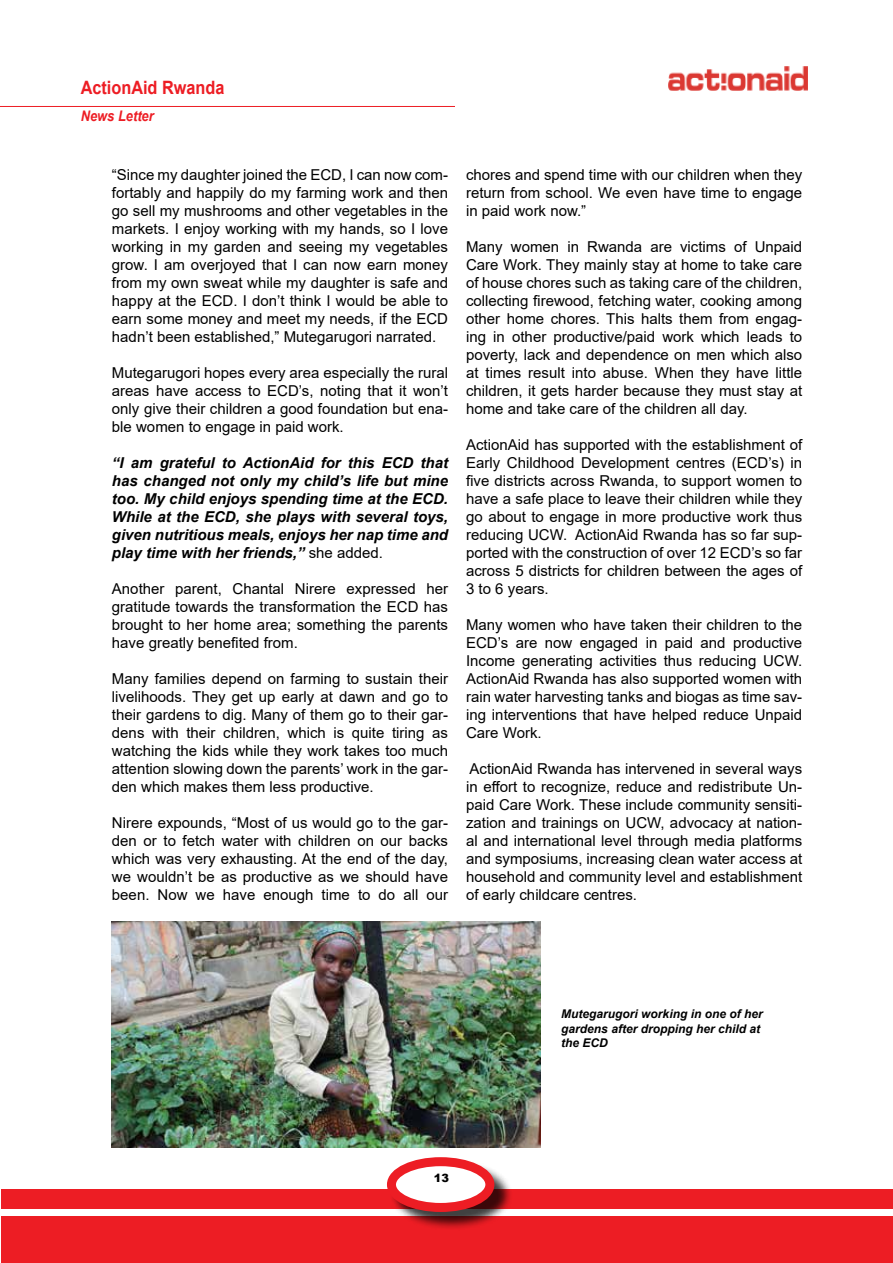
<style>
.page{position:relative;width:893px;height:1263px;background:#fff}
.page>*{position:absolute;margin:0;border:0;box-sizing:border-box;transform-origin:0 0}
.t1{font:700 18.45px "Arial";color:#ed1d24;scale:.88 1}
.t2{font:15px/18px "Arial";color:#000;text-align:justify}
.t3{font:italic 700 15px/18px "Arial";color:#000;text-align:justify}
.t4{font:italic 700 14.55px "Arial";color:#ed1d24;scale:.88 1}
.t5{font:italic 700 12px/14.4px "Arial";color:#000}
.t6{font:900 11.4px "Arial";color:#000}
.s1{font-weight:400;font-style:normal}
</style>
<div class="page">
<hr style="left:0;top:106px;width:455px;height:1px;background:#ed1d24">
<div style="left:1px;top:1189px;width:891px;height:20px;background:#ed1d24"></div>
<div style="left:1px;top:1216px;width:891px;height:46px;background:#ed1d24"></div>
<div style="left:389px;top:1159px;width:124px;height:72px;background:#000;opacity:.75"></div>
<svg style="left:391px;top:1162px;width:99px;height:45px"></svg>
<div style="left:387px;top:1157px;width:107px;height:55px;border:9px solid #ed1d24;border-radius:50%"></div>
<img style="left:669px;top:66px;width:139px;height:25px">
<img style="left:112px;top:921px;width:428px;height:226px">
<p class="t1" style="left:81px;top:75px;width:165px">ActionAid Rwanda</p>
<p class="t4" style="left:81px;top:107px;width:84px">News Letter</p>
<p class="t2" style="left:112px;top:165px;width:338px">“Since my daughter joined the ECD, I can now com&shy;fortably and happily do my farming work and then go sell my mushrooms and other vegetables in the markets. I enjoy working with my hands, so I love working in my garden and seeing my vegetables grow. I am overjoyed that I can now earn money from my own sweat while my daughter is safe and happy at the ECD. I don’t think I would be able to earn some money and meet my needs, if the ECD hadn’t been established,” Mutegarugori narrated.</p>
<p class="t2" style="left:112px;top:363px;width:338px">Mutegarugori hopes every area especially the rural areas have access to ECD’s, noting that it won’t only give their children a good foundation but ena&shy;ble women to engage in paid work.</p>
<p class="t3" style="left:112px;top:454px;width:338px">“I am grateful to ActionAid for this ECD that has changed not only my child’s life but mine too. My child enjoys spending time at the ECD.<br>While at the ECD, she plays with several toys, given nutritious meals, enjoys her nap time and play time with her friends,” <span class="s1">she added.</span></p>
<p class="t2" style="left:112px;top:579px;width:338px">Another parent, Chantal Nirere expressed her gratitude towards the transformation the ECD has brought to her home area; something the parents have greatly benefited from.</p>
<p class="t2" style="left:112px;top:669px;width:338px">Many families depend on farming to sustain their livelihoods. They get up early at dawn and go to their gardens to dig. Many of them go to their gar&shy;dens with their children, which is quite tiring as watching the kids while they work takes too much attention slowing down the parents’ work in the gar&shy;den which makes them less productive.</p>
<p class="t2" style="left:112px;top:813px;width:338px">Nirere expounds, “Most of us would go to the gar&shy;den or to fetch water with children on our backs which was very exhausting. At the end of the day, we wouldn’t be as productive as we should have been. Now we have enough time to do all our</p>
<p class="t2" style="left:466px;top:165px;width:338px">chores and spend time with our children when they return from school. We even have time to engage in paid work now.”</p>
<p class="t2" style="left:466px;top:237px;width:338px">Many women in Rwanda are victims of Unpaid Care Work. They mainly stay at home to take care of house chores such as taking care of the children, collecting firewood, fetching water, cooking among other home chores. This halts them from engag&shy;ing in other productive/paid work which leads to poverty, lack and dependence on men which also at times result into abuse. When they have little children, it gets harder because they must stay at home and take care of the children all day.</p>
<p class="t2" style="left:466px;top:435px;width:338px">ActionAid has supported with the establishment of Early Childhood Development centres (ECD’s) in five districts across Rwanda, to support women to have a safe place to leave their children while they go about to engage in more productive work thus reducing UCW. ActionAid Rwanda has so far sup&shy;ported with the construction of over 12 ECD’s so far across 5 districts for children between the ages of 3 to 6 years.</p>
<p class="t2" style="left:466px;top:615px;width:338px">Many women who have taken their children to the ECD’s are now engaged in paid and productive Income generating activities thus reducing UCW.<br>ActionAid Rwanda has also supported women with rain water harvesting tanks and biogas as time sav&shy;ing interventions that have helped reduce Unpaid Care Work.</p>
<p class="t2" style="left:466px;top:759px;width:338px">ActionAid Rwanda has intervened in several ways in effort to recognize, reduce and redistribute Un&shy;paid Care Work. These include community sensiti&shy;zation and trainings on UCW, advocacy at nation&shy;al and international level through media platforms and symposiums, increasing clean water access at household and community level and establishment of early childcare centres.</p>
<p class="t5" style="left:561px;top:1007px;width:203px">Mutegarugori working in one of her gardens after dropping her child at the ECD</p>
<p class="t6" style="left:434px;top:1170px;width:17px">13</p>
</div>
